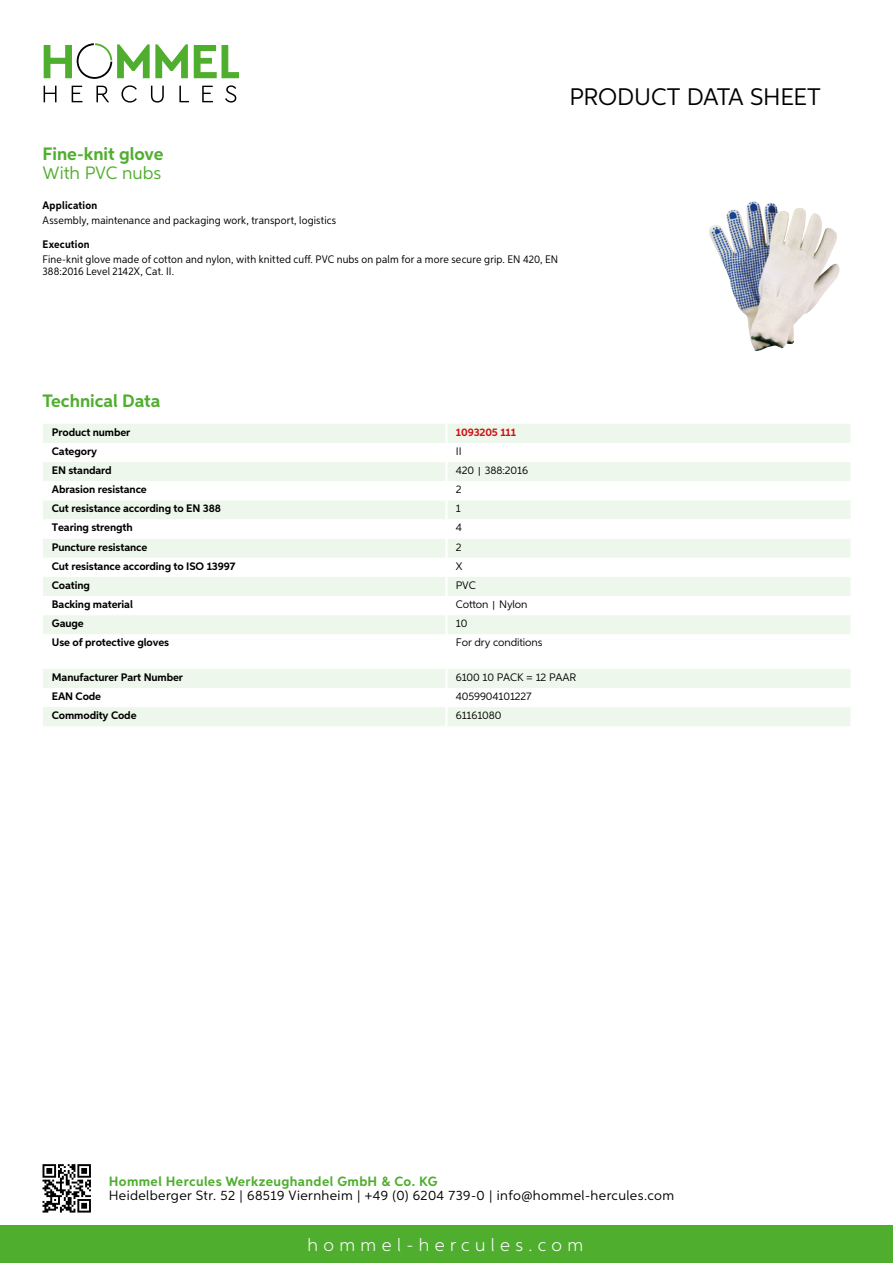
<style>
.page{position:relative;width:893px;height:1263px;background:#fff}
.page>*{position:absolute;margin:0;border:0;box-sizing:border-box;transform-origin:0 0}
.t1{font:24px "Aspira";letter-spacing:-.01em;color:#000}
.t2{font:700 18px "Aspira";color:#50ae2f}
.t3{font:300 18px "Aspira";letter-spacing:.3em;color:#fff}
.t4{font:18px "Aspira";color:#50ae2f}
.t5{font:13.5px "Aspira";letter-spacing:.03em;color:#000}
.t6{font:700 13.5px "Aspira";letter-spacing:.03em;color:#50ae2f}
.t7{font:700 10.95px "Aspira";letter-spacing:-.01em;color:#000}
.t8{font:10.95px/12px "Aspira Nar";letter-spacing:.015em;color:#000}
.t9{font:10.95px "Aspira";letter-spacing:-.01em;color:#000}
.t10{font:700 10.95px "Aspira Nar";letter-spacing:.015em;color:#000}
.t11{font:700 10.95px "Aspira";letter-spacing:-.01em;color:#cd1013}
.s1{font-family:"Wuerth Global";font-size:10.5px}
</style>
<div class="page">
<div style="left:0;top:1226px;width:893px;height:37px;background:#50ae2f"></div>
<svg style="left:43px;top:1164px;width:48px;height:48px"></svg>
<svg style="left:194px;top:45px;width:45px;height:33px"></svg>
<svg style="left:44px;top:43px;width:144px;height:36px"></svg>
<svg style="left:44px;top:86px;width:13px;height:16px"></svg>
<svg style="left:72px;top:86px;width:10px;height:16px"></svg>
<svg style="left:96px;top:86px;width:13px;height:16px"></svg>
<svg style="left:121px;top:85px;width:16px;height:18px"></svg>
<svg style="left:151px;top:86px;width:13px;height:17px"></svg>
<svg style="left:179px;top:86px;width:10px;height:16px"></svg>
<svg style="left:202px;top:86px;width:11px;height:16px"></svg>
<svg style="left:225px;top:85px;width:11px;height:18px"></svg>
<div style="left:43px;top:424px;width:807px;height:19px;background:#eef7eb"></div>
<svg style="left:43px;top:462px;width:807px;height:172px;fill:#eef7eb"></svg>
<hr style="left:445px;top:424px;width:3px;height:19px;background:#fff">
<hr style="left:445px;top:462px;width:3px;height:19px;background:#fff">
<hr style="left:445px;top:481px;width:3px;height:19px;background:#fff">
<hr style="left:445px;top:500px;width:3px;height:19px;background:#fff">
<hr style="left:445px;top:519px;width:3px;height:20px;background:#fff">
<hr style="left:445px;top:539px;width:3px;height:19px;background:#fff">
<hr style="left:445px;top:558px;width:3px;height:19px;background:#fff">
<hr style="left:445px;top:577px;width:3px;height:19px;background:#fff">
<hr style="left:445px;top:596px;width:3px;height:19px;background:#fff">
<hr style="left:445px;top:615px;width:3px;height:19px;background:#fff">
<svg style="left:43px;top:669px;width:807px;height:57px"></svg>
<hr style="left:445px;top:707px;width:3px;height:19px;background:#fff">
<img style="left:709px;top:201px;width:131px;height:150px">
<h1 class="t1" style="left:569px;top:82px;width:253px">Product data sh eet</h1>
<h2 class="t2" style="left:43px;top:142px;width:122px">Fine-knit glove</h2>
<h2 class="t4" style="left:43px;top:162px;width:120px">With PVC nubs</h2>
<p class="t10" style="left:43px;top:199px;width:56px">Application</p>
<p class="t8" style="left:43px;top:214px;width:295px">Assembly, maintenance and packaging work, transport, logistics</p>
<p class="t10" style="left:43px;top:237px;width:49px">Execution</p>
<p class="t8" style="left:43px;top:253px;width:517px">Fine-knit glove made of cotton and nylon, with knitted cuff. PVC nubs on palm for a more secure grip. EN 420, EN<br>388:2016 Level 2142X, Cat. II.</p>
<h2 class="t2" style="left:43px;top:390px;width:120px">Technical Data</h2>
<p class="t7" style="left:52px;top:425px;width:80px">Product number</p>
<p class="t11" style="left:456px;top:425px;width:62px">1093205 111</p>
<p class="t7" style="left:52px;top:444px;width:47px">Category</p>
<p class="t9" style="left:456px;top:444px;width:7px">II</p>
<p class="t7" style="left:52px;top:463px;width:61px">EN standard</p>
<p class="t9" style="left:456px;top:464px;width:74px">420 <span class="s1">|</span> 388:2016</p>
<p class="t7" style="left:52px;top:483px;width:97px">Abrasion resistance</p>
<p class="t9" style="left:456px;top:483px;width:7px">2</p>
<p class="t7" style="left:52px;top:502px;width:171px">Cut resistance according to EN 388</p>
<p class="t9" style="left:456px;top:502px;width:7px">1</p>
<p class="t7" style="left:52px;top:521px;width:82px">Tearing strength</p>
<p class="t9" style="left:456px;top:521px;width:8px">4</p>
<p class="t7" style="left:52px;top:540px;width:97px">Puncture resistance</p>
<p class="t9" style="left:456px;top:540px;width:7px">2</p>
<p class="t7" style="left:52px;top:559px;width:185px">Cut resistance according to ISO 13997</p>
<p class="t9" style="left:456px;top:559px;width:8px">X</p>
<p class="t7" style="left:52px;top:578px;width:40px">Coating</p>
<p class="t9" style="left:456px;top:578px;width:21px">PVC</p>
<p class="t7" style="left:52px;top:597px;width:83px">Backing material</p>
<p class="t9" style="left:456px;top:597px;width:73px">Cotton <span class="s1">|</span> Nylon</p>
<p class="t7" style="left:52px;top:617px;width:33px">Gauge</p>
<p class="t9" style="left:456px;top:617px;width:13px">10</p>
<p class="t7" style="left:52px;top:636px;width:119px">Use of protective gloves</p>
<p class="t9" style="left:456px;top:636px;width:88px">For dry conditions</p>
<p class="t7" style="left:52px;top:670px;width:133px">Manufacturer Part Number</p>
<p class="t9" style="left:456px;top:670px;width:108px">6100 10 PAC K = 12 PAAR</p>
<p class="t7" style="left:52px;top:689px;width:51px">EAN Code</p>
<p class="t9" style="left:456px;top:689px;width:77px">4059904101227</p>
<p class="t7" style="left:52px;top:708px;width:86px">Commodity Code</p>
<p class="t9" style="left:456px;top:709px;width:47px">61161080</p>
<p class="t6" style="left:109px;top:1172px;width:330px">Hommel Hercules Werkzeughandel GmbH &amp; Co. KG</p>
<p class="t5" style="left:109px;top:1187px;width:567px">Heidelberger Str. 52 | 68519 Viernheim | +49 (0) 6204 739-0 | info@hommel-hercules.com</p>
<h2 class="t3" style="left:307px;top:1234px;width:277px">hommel-hercules.com</h2>
</div>
